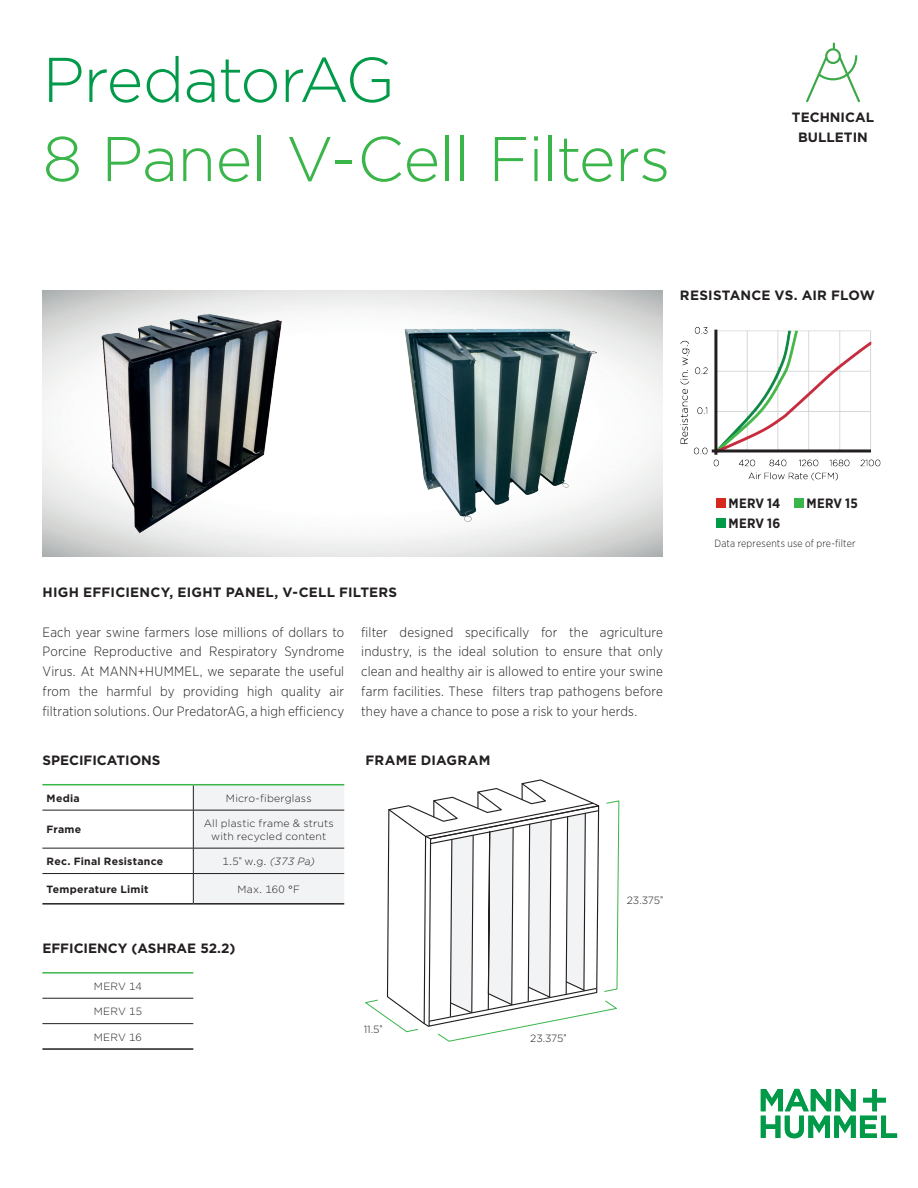
<style>
.page{position:relative;width:918px;height:1188px;background:#fff}
.page>*{position:absolute;margin:0;border:0;box-sizing:border-box;transform-origin:0 0}
.t1{font:300 63px "Gotham";letter-spacing:-.015em;color:#3ab54a}
.t2{font:300 63px "Gotham";letter-spacing:-.025em;color:#009a49}
.t3{font:300 13.5px/19.8px "Gotham Narrow";letter-spacing:.01em;color:#231f20;text-align:justify}
.t4{font:700 13.5px/19.8px "Gotham";color:#231f20;text-align:center}
.t5{font:700 13.5px "Gotham Narrow";letter-spacing:.02em;color:#231f20}
.t6{font:300 10.5px/12.6px "Gotham";letter-spacing:.015em;color:#231f20;text-align:center}
.t7{font:700 10.5px "Gotham";letter-spacing:.025em;color:#231f20}
.t8{font:300 10.5px "Gotham Narrow";letter-spacing:.02em;color:#231f20}
.s1{font-family:"Roboto"}
.s2{font-style:italic}
.s3{font-weight:400}
</style>
<div class="page">
<svg style="left:837px;top:49px;width:23px;height:53px"></svg>
<img style="left:837px;top:330px;width:44px;height:149px">
<hr style="left:42px;top:784px;width:151px;height:1px;background:#3ab54a">
<hr style="left:193px;top:784px;width:151px;height:1px;background:#3ab54a">
<svg style="left:42px;top:785px;width:302px;height:118px"></svg>
<hr style="left:42px;top:903px;width:151px;height:2px;background:#231f20">
<hr style="left:193px;top:903px;width:151px;height:2px;background:#231f20">
<svg style="left:42px;top:997px;width:151px;height:28px"></svg>
<hr style="left:42px;top:972px;width:151px;height:2px;background:#3ab54a">
<hr style="left:42px;top:998px;width:151px;height:1px;background:#231f20">
<hr style="left:42px;top:1023px;width:151px;height:1px;background:#231f20">
<hr style="left:42px;top:1048px;width:151px;height:2px;background:#231f20">
<svg style="left:487px;top:42px;width:350px;height:515px"></svg>
<svg style="left:365px;top:779px;width:255px;height:263px"></svg>
<img style="left:85px;top:290px;width:217px;height:261px">
<img style="left:401px;top:325px;width:198px;height:203px">
<svg style="left:761px;top:1089px;width:136px;height:49px"></svg>
<hr style="left:714px;top:330px;width:3px;height:125px;background:#231f20">
<hr style="left:712px;top:449px;width:159px;height:3px;background:#231f20">
<h1 class="t2" style="left:43px;top:40px;width:354px">PredatorAG</h1>
<h1 class="t1" style="left:43px;top:119px;width:629px">8 Panel V-Cell Filters</h1>
<p class="t4" style="left:792px;top:107px;width:84px">TECHNICAL<br>BULLETIN</p>
<p class="t4" style="left:680px;top:285px;width:196px">RESISTANCE VS. AIR FLOW</p>
<p class="t4" style="left:43px;top:582px;width:356px">HIGH EFFICIENCY, EIGHT PANEL, V-CELL FILTERS</p>
<p class="t3" style="left:43px;top:622px;width:303px">Each year swine farmers lose millions of dollars to Porcine Reproductive and Respiratory Syndrome Virus. At MANN+HUMMEL, we separate the useful from the harmful by providing high quality air filtration solutions. Our PredatorAG, a high efficiency</p>
<p class="t3" style="left:361px;top:622px;width:303px">filter designed specifically for the agriculture industry, is the ideal solution to ensure that only clean and healthy air is allowed to entire your swine farm facilities. These filters trap pathogens before they have a chance to pose a risk to your herds.</p>
<p class="t4" style="left:42px;top:750px;width:120px">SPECIFICATIONS</p>
<p class="t7" style="left:47px;top:791px;width:35px">Media</p>
<p class="t6" style="left:226px;top:791px;width:87px">Micro-fiberglass</p>
<p class="t7" style="left:47px;top:823px;width:36px">Frame</p>
<p class="t6" style="left:204px;top:817px;width:132px">All plastic frame &amp; struts with recycled content</p>
<p class="t7" style="left:47px;top:854px;width:118px">Rec. Final Resistance</p>
<p class="t6" style="left:223px;top:855px;width:94px">1.5<span class="s1">″</span> w.g. <span class="s2">(373 Pa)</span></p>
<p class="t7" style="left:47px;top:882px;width:104px">Temperature Limit</p>
<p class="t6" style="left:237px;top:883px;width:64px">Max. 160 <span class="s3">°</span>F</p>
<p class="t4" style="left:366px;top:750px;width:126px">FRAME DIAGRAM</p>
<p class="t6" style="left:627px;top:894px;width:38px">23.375<span class="s1">″</span></p>
<p class="t4" style="left:42px;top:939px;width:195px">EFFICIENCY (ASHRAE 52.2)</p>
<p class="t6" style="left:94px;top:979px;width:50px">MERV 14</p>
<p class="t6" style="left:94px;top:1005px;width:50px">MERV 15</p>
<p class="t6" style="left:94px;top:1030px;width:50px">MERV 16</p>
<p class="t6" style="left:364px;top:1022px;width:20px">11.5<span class="s1">″</span></p>
<p class="t6" style="left:530px;top:1032px;width:38px">23.375<span class="s1">″</span></p>
<p class="t5" style="left:729px;top:494px;width:53px">MERV 14</p>
<p class="t5" style="left:807px;top:494px;width:53px">MERV 15</p>
<p class="t5" style="left:729px;top:514px;width:53px">MERV 16</p>
<p class="t8" style="left:714px;top:537px;width:143px">Data represents use of pre-filter</p>
</div>
